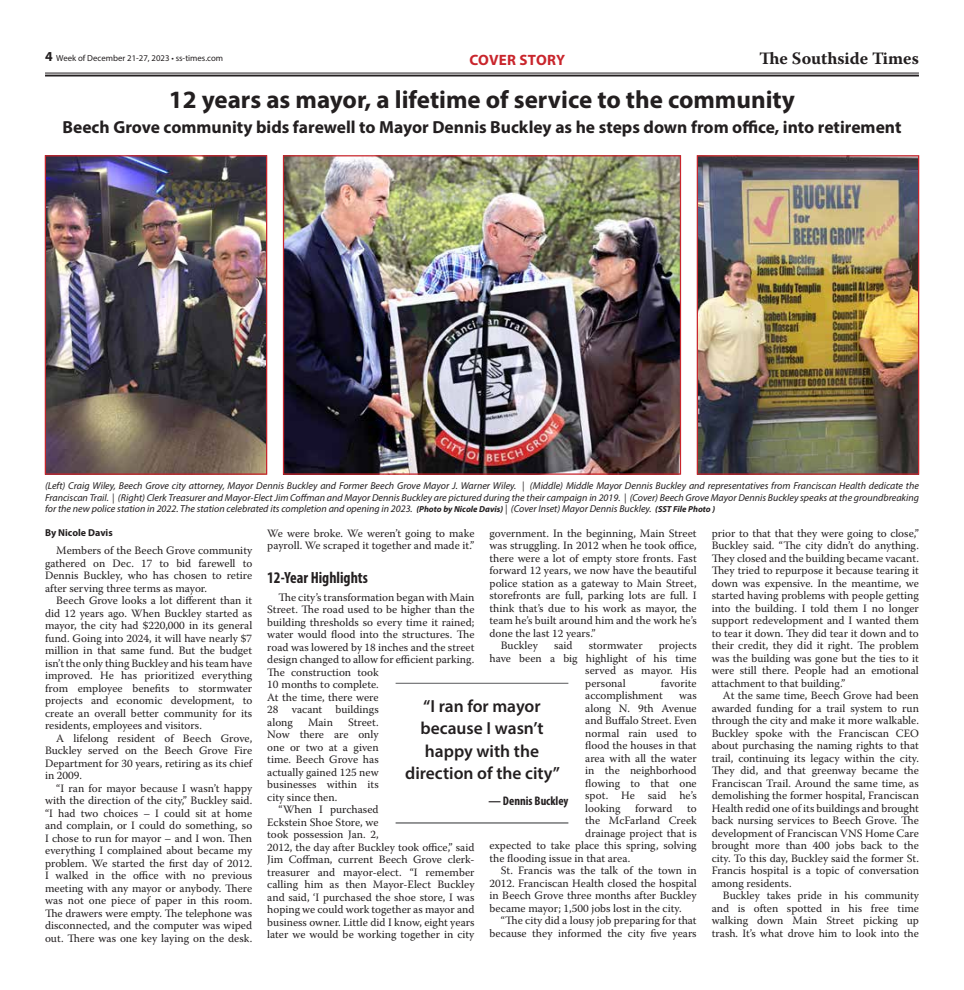
<style>
.page{position:relative;width:964px;height:990px;background:#fff}
.page>*{position:absolute;margin:0;border:0;box-sizing:border-box;transform-origin:0 0}
.t1{font:700 25px "Myriad Pro";color:#231f20}
.t2{font:700 17.5px "Myriad Pro";color:#231f20}
.t3{font:600 17.5px/22.5px "Myriad Pro";color:#231f20;text-align:center}
.t4{font:700 17.38px "Warnock Pro";color:#231f20}
.t5{font:700 condensed 16.25px "Myriad Pro";color:#231f20}
.t6{font:700 15px "Myriad Pro";letter-spacing:.015em;color:#c9252c}
.t7{font:700 condensed 12.5px "Myriad Pro";color:#231f20}
.t8{font:11.25px/12.5px "Warnock Pro";color:#231f20;text-align:justify}
.t9{font:italic 10px/11.2px "Myriad Pro";color:#231f20;text-align:justify}
.t10{font:700 10px "Myriad Pro";color:#231f20}
.t11{font:8.75px "Myriad Pro";color:#231f20}
.s1{font-weight:700;font-size:13.75px}
.s2{font-weight:700;font-size:8.75px}
</style>
<div class="page">
<hr style="left:45px;top:73px;width:873px;height:1px;background:#231f20">
<hr style="left:45px;top:75px;width:873px;height:2px;background:#231f20">
<hr style="left:395px;top:683px;width:173px;height:1px;background:#58595b">
<hr style="left:395px;top:822px;width:173px;height:2px;background:#58595b">
<img style="left:47px;top:157px;width:218px;height:316px">
<div style="left:45px;top:155px;width:222px;height:320px;border:1px solid #c9252c"></div>
<img style="left:285px;top:157px;width:393px;height:316px">
<div style="left:283px;top:155px;width:397px;height:320px;border:1px solid #c9252c"></div>
<img style="left:698px;top:157px;width:218px;height:316px">
<div style="left:696px;top:155px;width:222px;height:320px;border:1px solid #c9252c"></div>
<p class="t11" style="left:45px;top:53px;width:179px"><span class="s1">4</span> Week of December 21-27, 2023 • ss-times.com</p>
<h3 class="t4" style="left:759px;top:48px;width:161px">The Southside Times</h3>
<h3 class="t6" style="left:469px;top:50px;width:97px">COVER STORY</h3>
<h1 class="t1" style="left:169px;top:84px;width:627px">12 years as mayor, a lifetime of service to the community</h1>
<h2 class="t2" style="left:62px;top:116px;width:840px">Beech Grove community bids farewell to Mayor Dennis Buckley as he steps down from office, into retirement</h2>
<p class="t9" style="left:45px;top:480px;width:875px">(Left) Craig Wiley, Beech Grove city attorney, Mayor Dennis Buckley and Former Beech Grove Mayor J. Warner Wiley. | (Middle) Middle Mayor Dennis Buckley and representatives from Franciscan Health dedicate the Franciscan Trail. | (Right) Clerk Treasurer and Mayor-Elect Jim Coffman and Mayor Dennis Buckley are pictured during the their campaign in 2019. | (Cover) Beech Grove Mayor Dennis Buckley speaks at the groundbreaking for the new police station in 2022. The station celebrated its completion and opening in 2023. <span class="s2">(Photo by Nicole Davis)</span> | (Cover Inset) Mayor Dennis Buckley. <span class="s2">(SST File Photo )</span></p>
<p class="t10" style="left:45px;top:526px;width:69px">By Nicole Davis</p>
<p class="t8" style="left:45px;top:544px;width:208px;text-indent:11px">Members of the Beech Grove community gathered on Dec. 17 to bid farewell to Dennis Buckley, who has chosen to retire after serving three terms as mayor.</p>
<p class="t8" style="left:45px;top:594px;width:209px;text-indent:11px">Beech Grove looks a lot different than it did 12 years ago. When Buckley started as mayor, the city had $220,000 in its general fund. Going into 2024, it will have nearly $7 million in that same fund. But the budget isn’t the only thing Buckley and his team have improved. He has prioritized everything from employee benefits to stormwater projects and economic development, to create an overall better community for its residents, employees and visitors.</p>
<p class="t8" style="left:45px;top:732px;width:209px;text-indent:11px">A lifelong resident of Beech Grove, Buckley served on the Beech Grove Fire Department for 30 years, retiring as its chief in 2009.</p>
<p class="t8" style="left:45px;top:782px;width:209px;text-indent:11px">“I ran for mayor because I wasn’t happy with the direction of the city,” Buckley said. “I had two choices – I could sit at home and complain, or I could do something, so I chose to run for mayor – and I won. Then everything I complained about became my problem. We started the first day of 2012.<br>I walked in the office with no previous meeting with any mayor or anybody. There was not one piece of paper in this room.<br>The drawers were empty. The telephone was disconnected, and the computer was wiped out. There was one key laying on the desk.</p>
<p class="t8" style="left:489px;top:527px;width:208px">government. In the beginning, Main Street</p>
<p class="t8" style="left:489px;top:539px;width:208px">was struggling. In 2012 when he took office,</p>
<p class="t8" style="left:489px;top:552px;width:209px">there were a lot of empty store fronts. Fast</p>
<p class="t8" style="left:489px;top:564px;width:209px">forward 12 years, we now have the beautiful</p>
<p class="t8" style="left:489px;top:577px;width:209px">police station as a gateway to Main Street,</p>
<p class="t8" style="left:489px;top:589px;width:209px">storefronts are full, parking lots are full. I</p>
<p class="t8" style="left:489px;top:602px;width:209px">think that’s due to his work as mayor, the</p>
<p class="t8" style="left:489px;top:614px;width:209px">team he’s built around him and the work he’s</p>
<p class="t8" style="left:489px;top:627px;width:108px">done the last 12 years.”</p>
<p class="t8" style="left:500px;top:639px;width:39px">Buckley</p>
<p class="t8" style="left:553px;top:639px;width:20px">said</p>
<p class="t8" style="left:588px;top:639px;width:55px">stormwater</p>
<p class="t8" style="left:658px;top:639px;width:39px">projects</p>
<p class="t8" style="left:489px;top:652px;width:209px">have been a big highlight of his time</p>
<p class="t8" style="left:585px;top:664px;width:113px">served as mayor. His</p>
<p class="t8" style="left:585px;top:677px;width:42px">personal</p>
<p class="t8" style="left:267px;top:527px;width:209px">We were broke. We weren’t going to make payroll. We scraped it together and made it.”</p>
<h3 class="t5" style="left:267px;top:567px;width:102px">12-Year Highlights</h3>
<p class="t8" style="left:267px;top:591px;width:209px;text-align:left;text-indent:11px">The city’s transformation began with Main<br>Street. The road used to be higher than the building thresholds so every time it rained; water would flood into the structures. The road was lowered by 18 inches and the street design changed to allow for efficient parking.<br>The construction took<br>10 months to complete.<br>At the time, there were<br>28 vacant buildings<br>along</p>
<p class="t8" style="left:585px;top:677px;width:113px;text-indent:76px">favorite accomplishment</p>
<p class="t8" style="left:585px;top:689px;width:113px;text-indent:94px">was along N. 9th Avenue and Buffalo Street. Even normal rain used to flood the houses in that area with all the water in the neighborhood flowing to that one spot. He said he’s looking</p>
<h2 class="t3" style="left:405px;top:694px;width:156px">“I ran for mayor because I wasn’t happy with the direction of the city”</h2>
<p class="t7" style="left:488px;top:793px;width:81px">— Dennis Buckley</p>
<p class="t8" style="left:267px;top:716px;width:113px;text-indent:81px">Street.<br>Now there are only one or two at a given time. Beech Grove has actually gained 125 new businesses within its city since then.</p>
<p class="t8" style="left:267px;top:803px;width:209px;text-align:left;text-indent:11px">“When I purchased<br>Eckstein Shoe Store, we<br>took possession Jan. 2,<br>2012, the day after Buckley took office,” said Jim Coffman, current Beech Grove clerk&shy;treasurer and mayor-elect. “I remember calling him as then Mayor-Elect Buckley and said, ‘I purchased the shoe store, I was hoping we could work together as mayor and business owner. Little did I know, eight years later we would be working together in city</p>
<p class="t8" style="left:308px;top:716px;width:26px">Main</p>
<p class="t8" style="left:634px;top:802px;width:39px">forward</p>
<p class="t8" style="left:686px;top:802px;width:11px">to</p>
<p class="t8" style="left:585px;top:814px;width:113px">the McFarland Creek</p>
<p class="t8" style="left:585px;top:827px;width:113px">drainage project that is</p>
<p class="t8" style="left:489px;top:839px;width:208px">expected to take place this spring, solving</p>
<p class="t8" style="left:489px;top:852px;width:142px">the flooding issue in that area.</p>
<p class="t8" style="left:500px;top:864px;width:197px">St. Francis was the talk of the town in</p>
<p class="t8" style="left:489px;top:877px;width:209px">2012. Franciscan Health closed the hospital</p>
<p class="t8" style="left:489px;top:889px;width:209px">in Beech Grove three months after Buckley</p>
<p class="t8" style="left:489px;top:902px;width:193px">became mayor; 1,500 jobs lost in the city.</p>
<p class="t8" style="left:500px;top:914px;width:197px">“The city did a lousy job preparing for that</p>
<p class="t8" style="left:489px;top:927px;width:208px">because they informed the city five years</p>
<p class="t8" style="left:711px;top:527px;width:209px">prior to that that they were going to close,” Buckley said. “The city didn’t do anything.<br>They closed and the building became vacant.<br>They tried to repurpose it because tearing it down was expensive. In the meantime, we started having problems with people getting into the building. I told them I no longer support redevelopment and I wanted them to tear it down. They did tear it down and to their credit, they did it right. The problem was the building was gone but the ties to it were still there. People had an emotional attachment to that building.”</p>
<p class="t8" style="left:711px;top:689px;width:209px;text-indent:11px">At the same time, Beech Grove had been awarded funding for a trail system to run through the city and make it more walkable.<br>Buckley spoke with the Franciscan CEO about purchasing the naming rights to that trail, continuing its legacy within the city.<br>They did, and that greenway became the Franciscan Trail. Around the same time, as demolishing the former hospital, Franciscan Health redid one of its buildings and brought back nursing services to Beech Grove. The development of Franciscan VNS Home Care brought more than 400 jobs back to the city. To this day, Buckley said the former St.<br>Francis hospital is a topic of conversation among residents.</p>
<p class="t8" style="left:711px;top:889px;width:209px;text-indent:11px">Buckley takes pride in his community and is often spotted in his free time walking down Main Street picking up trash. It’s what drove him to look into the</p>
</div>
